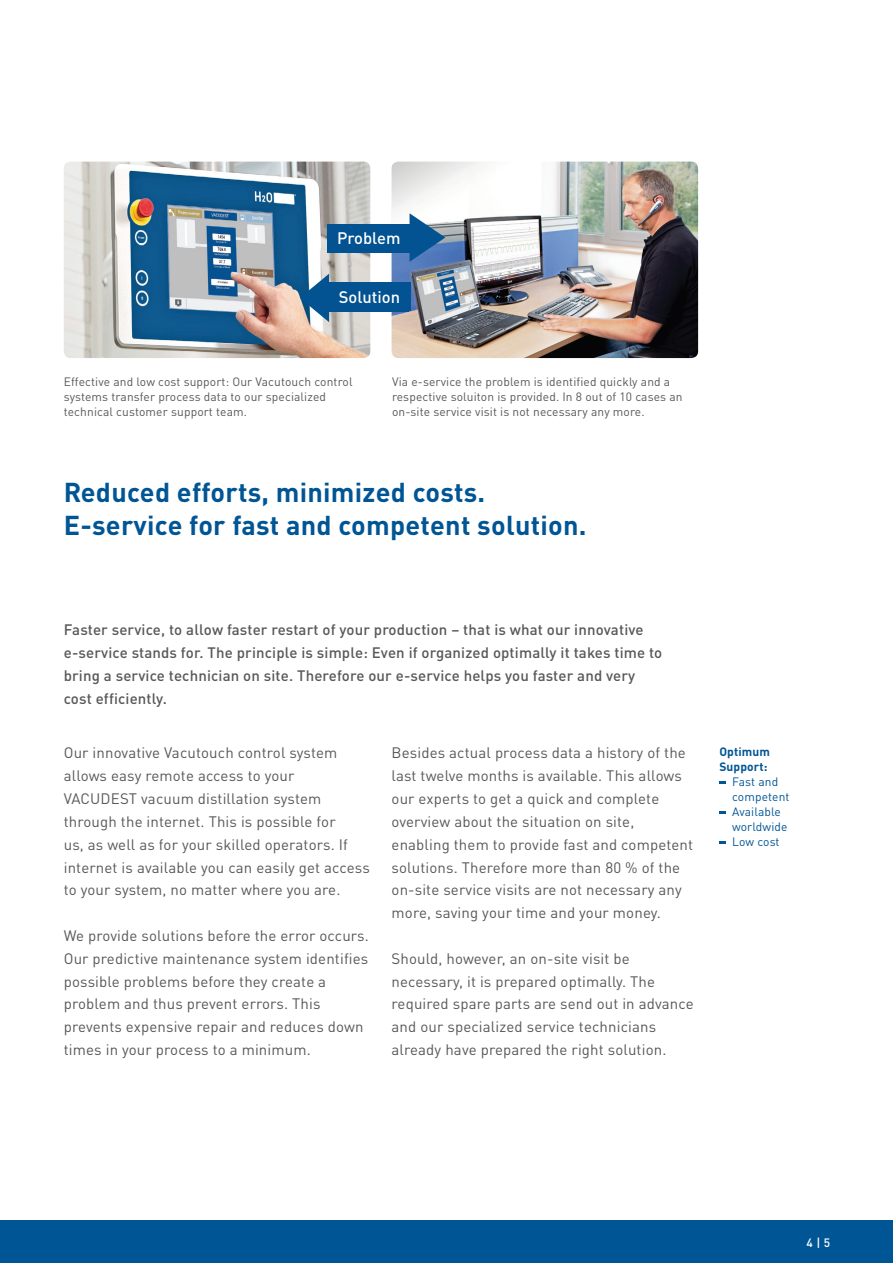
<style>
.page{position:relative;width:893px;height:1263px;background:#fff}
.page>*{position:absolute;margin:0;border:0;box-sizing:border-box;transform-origin:0 0}
.t1{font:700 27px/33px "DINOT";letter-spacing:.01em;color:#005595}
.t2{font:500 16.5px "DINOT";color:#fff}
.t3{font:15px/22.8px "DINOT";letter-spacing:.01em;color:#57585a}
.t4{font:500 15px/22.8px "DINOT";letter-spacing:.01em;color:#57585a}
.t5{font:12px/15px "DINOT";letter-spacing:.01em;color:#57585a}
.t6{font:12px/15px "DINOT";letter-spacing:.01em;color:#005595}
.t7{font:700 12px/15px "DINOT";letter-spacing:.01em;color:#005595}
.t8{font:500 12px "DINOT";color:#fff}
</style>
<div class="page">
<div style="left:0;top:1220px;width:893px;height:43px;background:#005595"></div>
<svg style="left:719px;top:781px;width:7px;height:3px"></svg>
<svg style="left:719px;top:811px;width:7px;height:3px"></svg>
<svg style="left:719px;top:841px;width:7px;height:3px"></svg>
<img style="left:64px;top:162px;width:306px;height:196px">
<img style="left:392px;top:162px;width:306px;height:196px">
<svg style="left:410px;top:213px;width:35px;height:49px"></svg>
<div style="left:327px;top:224px;width:83px;height:28px;background:#035291"></div>
<div style="left:328px;top:286px;width:81px;height:26px;background:#035291"></div>
<svg style="left:300px;top:274px;width:29px;height:48px"></svg>
<div style="left:329px;top:283px;width:81px;height:28px;background:#035291"></div>
<p class="t2" style="left:337px;top:228px;width:65px">Problem</p>
<p class="t2" style="left:339px;top:286px;width:63px">Solution</p>
<p class="t5" style="left:64px;top:373px;width:290px">Effective and low cost support: Our Vacutouch control systems transfer process data to our specialized technical customer support team.</p>
<p class="t5" style="left:392px;top:373px;width:292px">Via e-service the problem is identified quickly and a respective soluiton is provided. In 8 out of 10 cases an on-site service visit is not necessary any more.</p>
<h1 class="t1" style="left:64px;top:475px;width:524px">Reduced efforts, minimized costs.<br>E-service for fast and competent solution.</h1>
<p class="t4" style="left:64px;top:618px;width:600px">Faster service, to allow faster restart of your production – that is what our innovative e-service stands for. The principle is simple: Even if organized optimally it takes time to bring a service technician on site. Therefore our e-service helps you faster and very cost efficiently.</p>
<p class="t3" style="left:64px;top:741px;width:308px">Our innovative Vacutouch control system allows easy remote access to your VACUDEST vacuum distillation system through the internet. This is possible for<br>us, as well as for your skilled operators. If internet is available you can easily get access to your system, no matter where you are.</p>
<p class="t3" style="left:64px;top:924px;width:307px">We provide solutions before the error occurs.<br>Our predictive maintenance system identifies possible problems before they create a problem and thus prevent errors. This prevents expensive repair and reduces down times in your process to a minimum.</p>
<p class="t3" style="left:392px;top:741px;width:303px">Besides actual process data a history of the last twelve months is available. This allows our experts to get a quick and complete overview about the situation on site, enabling them to provide fast and competent solutions. Therefore more than 80 % of the on-site service visits are not necessary any more, saving your time and your money.</p>
<p class="t3" style="left:392px;top:947px;width:304px">Should, however, an on-site visit be necessary, it is prepared optimally. The required spare parts are send out in advance and our specialized service technicians already have prepared the right solution.</p>
<p class="t7" style="left:719px;top:744px;width:52px">Optimum<br>Support:</p>
<p class="t6" style="left:732px;top:774px;width:59px">Fast and competent<br>Available worldwide<br>Low cost</p>
<p class="t8" style="left:807px;top:1235px;width:25px">4 | 5</p>
</div>
